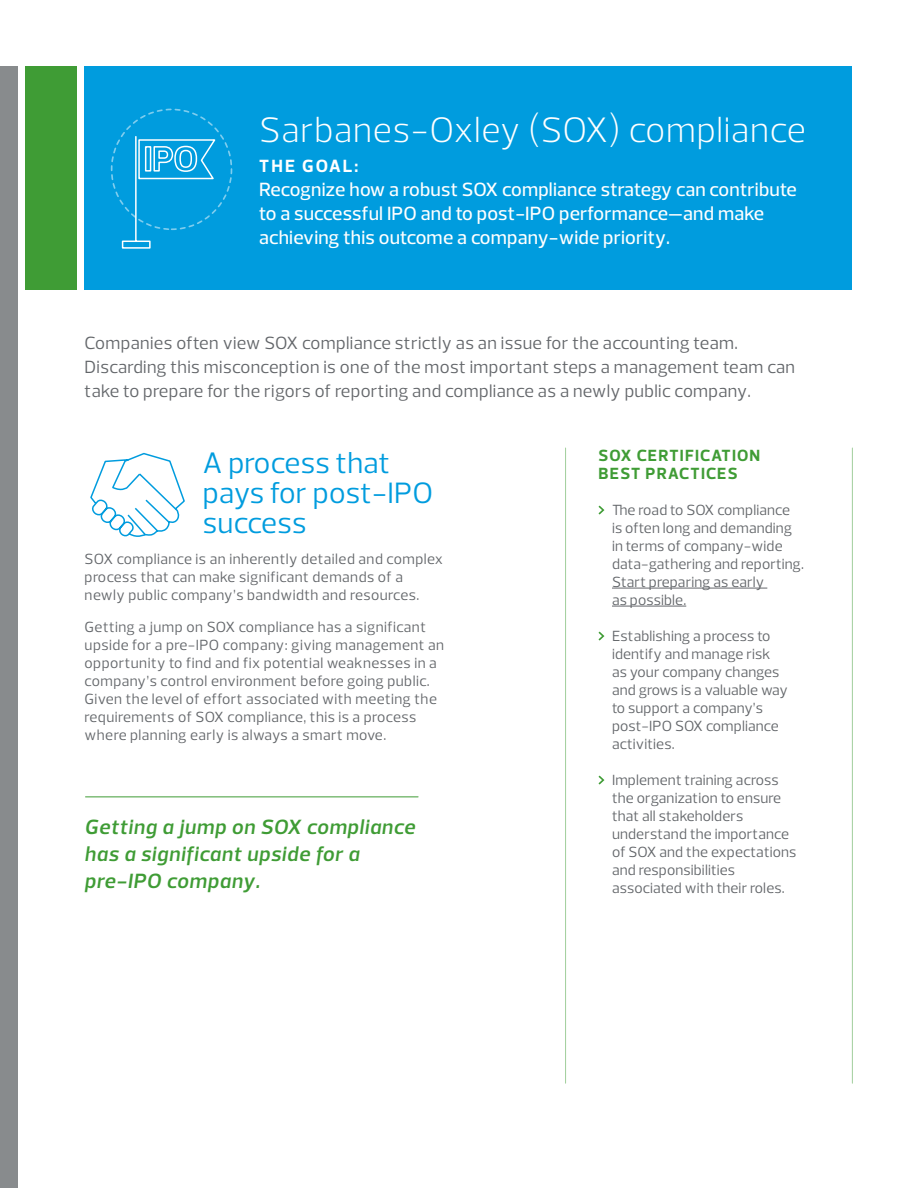
<style>
.page{position:relative;width:918px;height:1188px;background:#fff}
.page>*{position:absolute;margin:0;border:0;box-sizing:border-box;transform-origin:0 0}
.t1{font:300 36px "Prelo";letter-spacing:.02em;color:#fff}
.BRF_H2{font:30px/30px "Prelo";letter-spacing:.01em;color:#009cde}
.RSM_IS_Body_Bullet{font:italic 600 21px/27px "Prelo";letter-spacing:.04em;color:#3f9c35}
.t2{font:500 19.5px/24px "Prelo";letter-spacing:.01em;color:#fff}
.BRF_Body{font:18px/24px "Prelo";letter-spacing:.02em;color:#63666a}
.t3{font:700 18px "Prelo";letter-spacing:.115em;color:#fff}
.BRF_Body-2{font:700 16.5px/18px "Prelo";letter-spacing:.06em;color:#3f9c35}
.BRF_Body-3{font:15px/18px "Prelo";letter-spacing:.03em;color:#63666a}
.RSM_IS_Body_Bullet-2{font:15px/18px "Prelo";letter-spacing:.01em;color:#63666a}
</style>
<div class="page">
<div style="left:85px;top:66px;width:767px;height:224px;background:#009cde"></div>
<div style="left:26px;top:66px;width:51px;height:224px;background:#3f9c35"></div>
<div style="left:0;top:66px;width:18px;height:1122px;background:#888b8d"></div>
<hr style="left:565px;top:448px;width:1px;height:635px;background:#3f9c35">
<hr style="left:852px;top:448px;width:1px;height:635px;background:#3f9c35">
<hr style="left:612px;top:588px;width:155px;height:1px;background:#63666a">
<hr style="left:612px;top:606px;width:74px;height:1px;background:#63666a">
<svg style="left:598px;top:506px;width:6px;height:9px"></svg>
<svg style="left:598px;top:632px;width:6px;height:9px"></svg>
<svg style="left:598px;top:776px;width:6px;height:9px"></svg>
<svg style="left:121px;top:135px;width:96px;height:114px"></svg>
<hr style="left:86px;top:796px;width:332px;height:1px;background:#3f9c35">
<svg style="left:90px;top:452px;width:95px;height:85px"></svg>
<h1 class="t1" style="left:259px;top:108px;width:548px">Sarbanes-Oxley (SOX) compliance</h1>
<h4 class="t3" style="left:259px;top:155px;width:101px">THE GOAL:</h4>
<h3 class="t2" style="left:259px;top:177px;width:539px">Recognize how a robust SOX compliance strategy can contribute to a successful IPO and to post-IPO performance—and make achieving this outcome a company-wide priority.</h3>
<p class="BRF_Body" style="left:85px;top:331px;width:712px">Companies often view SOX compliance strictly as an issue for the accounting team.<br>Discarding this misconception is one of the most important steps a management team can take to prepare for the rigors of reporting and compliance as a newly public company.</p>
<p class="BRF_H2" style="left:203px;top:448px;width:232px">A process that pays for post-IPO success</p>
<p class="BRF_Body-3" style="left:85px;top:550px;width:360px">SOX compliance is an inherently detailed and complex process that can make significant demands of a newly public company’s bandwidth and resources.</p>
<p class="BRF_Body-3" style="left:85px;top:618px;width:361px">Getting a jump on SOX compliance has a significant upside for a pre-IPO company: giving management an opportunity to find and fix potential weaknesses in a company’s control environment before going public.<br>Given the level of effort associated with meeting the requirements of SOX compliance, this is a process where planning early is always a smart move.</p>
<p class="RSM_IS_Body_Bullet" style="left:85px;top:814px;width:332px">Getting a jump on SOX compliance has a significant upside for a pre-IPO company.</p>
<p class="BRF_Body-2" style="left:599px;top:446px;width:163px">SOX CERTIFICATION<br>BEST PRACTICES</p>
<p class="RSM_IS_Body_Bullet-2" style="left:612px;top:501px;width:194px">The road to SOX compliance is often long and demanding in terms of company-wide data-gathering and reporting.<br>Start preparing as early<br>as possible.</p>
<p class="RSM_IS_Body_Bullet-2" style="left:612px;top:627px;width:177px">Establishing a process to identify and manage risk as your company changes and grows is a valuable way to support a company’s post-IPO SOX compliance activities.</p>
<p class="RSM_IS_Body_Bullet-2" style="left:612px;top:771px;width:186px">Implement training across the organization to ensure that all stakeholders understand the importance of SOX and the expectations and responsibilities associated with their roles.</p>
</div>
